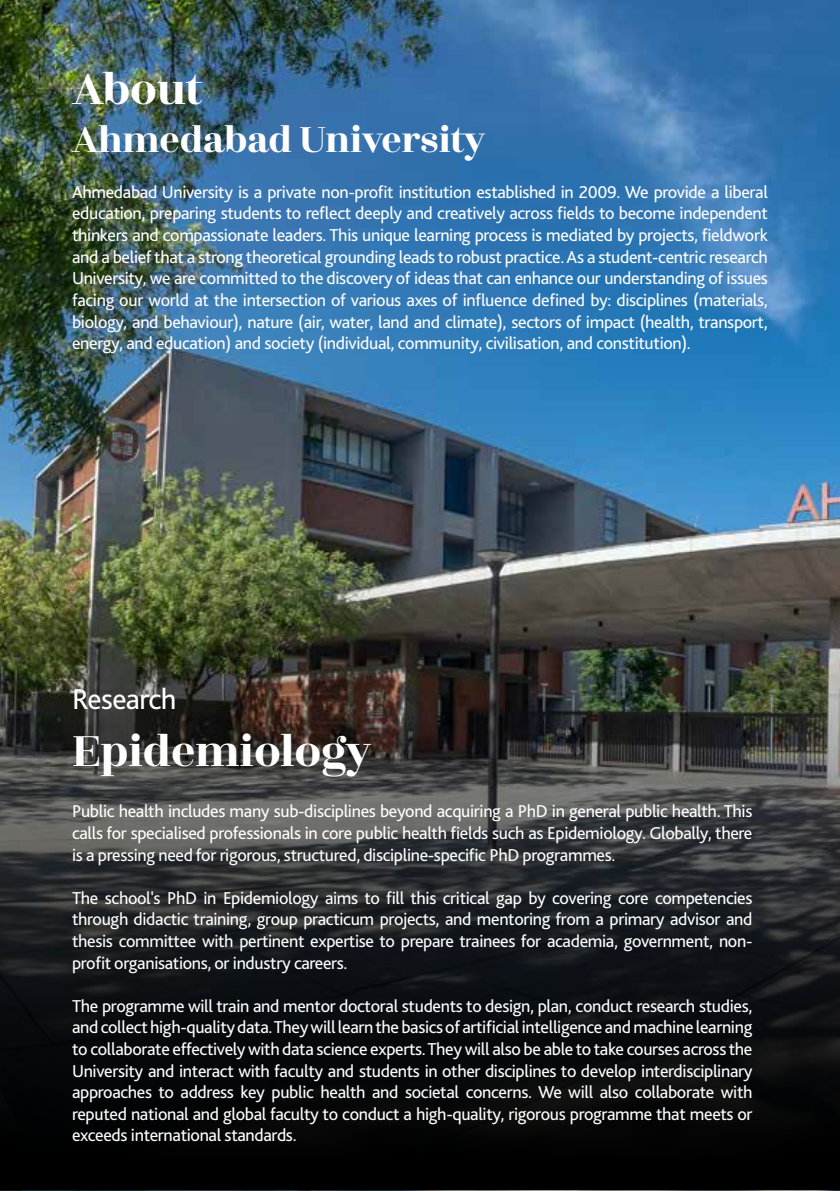
<style>
.page{position:relative;width:840px;height:1191px;background:#fff}
.page>*{position:absolute;margin:0;border:0;box-sizing:border-box;transform-origin:0 0}
.t1{font:700 48px "Zahrah";letter-spacing:-.02em;color:#fff}
.t2{font:700 40px "Zahrah";letter-spacing:-.02em;color:#fff}
.t3{font:30px "Bliss 2";letter-spacing:-.02em;color:#fff}
.t4{font:18px/21.6px "Bliss 2";letter-spacing:-.02em;color:#fff;text-align:justify}
</style>
<div class="page">
<img style="left:0;top:0;width:839px;height:1191px">
<img style="left:0;top:280px;width:839px;height:910px">
<h1 class="t1" style="left:72px;top:62px;width:132px">About</h1>
<h2 class="t2" style="left:72px;top:117px;width:414px">Ahmedabad University</h2>
<p class="t4" style="left:72px;top:181px;width:697px">Ahmedabad University is a private non-profit institution established in 2009. We provide a liberal education, preparing students to reflect deeply and creatively across fields to become independent thinkers and compassionate leaders. This unique learning process is mediated by projects, fieldwork and a belief that a strong theoretical grounding leads to robust practice. As a student-centric research University, we are committed to the discovery of ideas that can enhance our understanding of issues facing our world at the intersection of various axes of influence defined by: disciplines (materials, biology, and behaviour), nature (air, water, land and climate), sectors of impact (health, transport, energy, and education) and society (individual, community, civilisation, and constitution).</p>
<h3 class="t3" style="left:72px;top:680px;width:106px">Research</h3>
<h1 class="t1" style="left:72px;top:724px;width:300px">Epidemiology</h1>
<p class="t4" style="left:72px;top:800px;width:681px">Public health includes many sub-disciplines beyond acquiring a PhD in general public health. This calls for specialised professionals in core public health fields such as Epidemiology. Globally, there is a pressing need for rigorous, structured, discipline-specific PhD programmes.</p>
<p class="t4" style="left:72px;top:886px;width:681px">The school's PhD in Epidemiology aims to fill this critical gap by covering core competencies through didactic training, group practicum projects, and mentoring from a primary advisor and thesis committee with pertinent expertise to prepare trainees for academia, government, non&shy;profit organisations, or industry careers.</p>
<p class="t4" style="left:72px;top:994px;width:681px">The programme will train and mentor doctoral students to design, plan, conduct research studies, and collect high-quality data. They will learn the basics of artificial intelligence and machine learning to collaborate effectively with data science experts. They will also be able to take courses across the University and interact with faculty and students in other disciplines to develop interdisciplinary approaches to address key public health and societal concerns. We will also collaborate with reputed national and global faculty to conduct a high-quality, rigorous programme that meets or exceeds international standards.</p>
</div>
